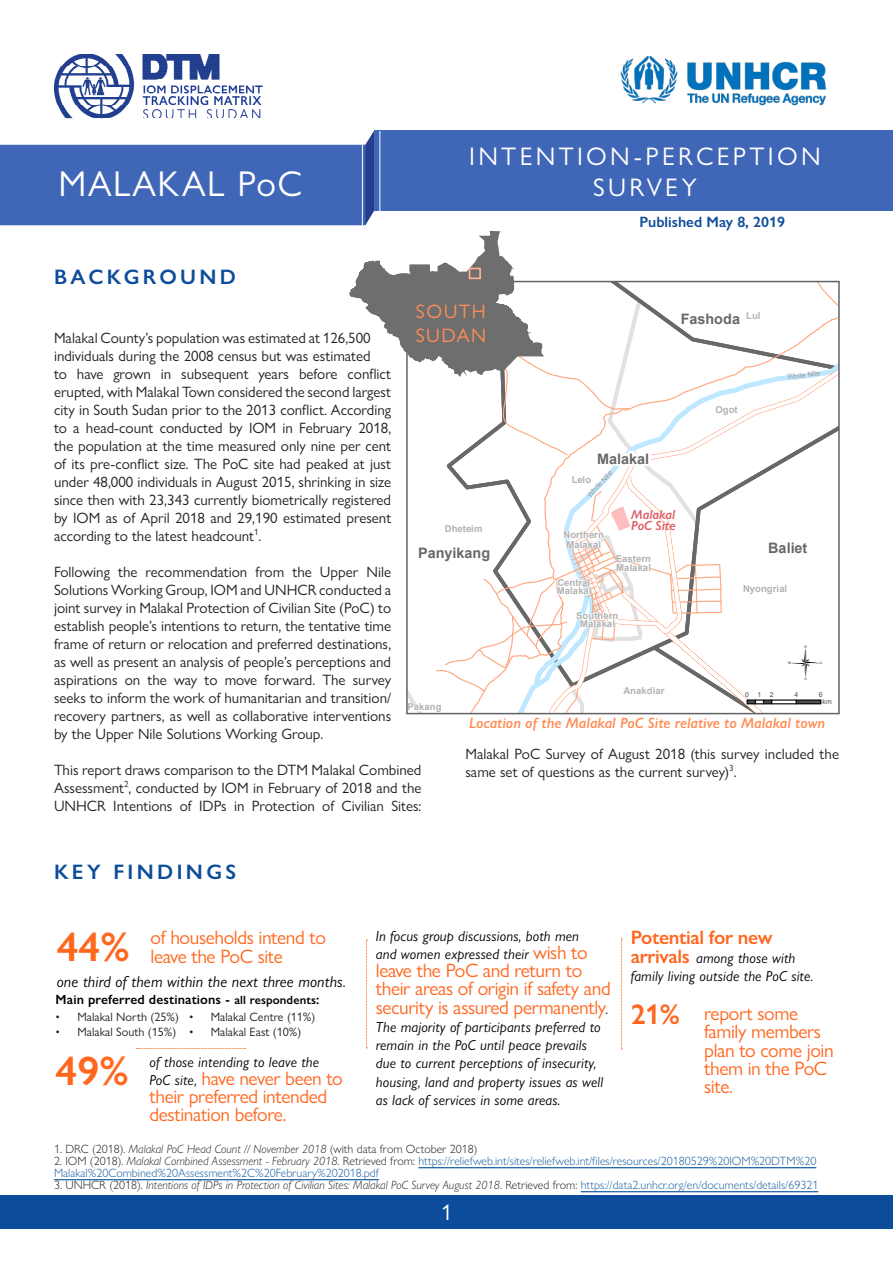
<style>
.page{position:relative;width:893px;height:1263px;background:#fff}
.page>*{position:absolute;margin:0;border:0;box-sizing:border-box;transform-origin:0 0}
.t1{font:43.2px "ESRI North";color:#000}
.t2{font:600 41.25px "Gill Sans Nova";color:#ff671f}
.t3{font:36px "Gill Sans Nova";letter-spacing:.04em;color:#fff}
.t4{font:25.5px/30.6px "Gill Sans Nova";letter-spacing:.13em;color:#fff;text-align:center}
.t5{font:22.5px "Gill Sans Nova";color:#fff}
.t6{font:600 21px "Gill Sans Nova";letter-spacing:.16em;color:#0d4c9b}
.t7{font:19.5px/18.1px "Gill Sans Nova";letter-spacing:-.02em;color:#ff671f}
.t8{font:600 19.5px "Gill Sans Nova";letter-spacing:-.02em;color:#ff671f}
.t9{font:19.5px/24px "Gill Sans Nova";letter-spacing:.075em;color:#ff8d57}
.t10{font:italic 15.75px "Gill Sans Nova";letter-spacing:.01em;color:#000}
.t11{font:15px/18px "Gill Sans Nova";color:#231f20}
.t12{font:italic 600 15px "Gill Sans Nova";color:#ff8d57}
.t13{font:600 15px "Gill Sans Nova";color:#0d4c9b}
.t14{font:italic 14.55px/18.1px "Gill Sans Nova";letter-spacing:.01em;color:#000}
.t15{font:700 14.4px "Arial";letter-spacing:.005em;color:#686868}
.t16{font:600 13.35px "Gill Sans Nova";letter-spacing:.01em;color:#000}
.t17{font:italic 600 13.2px/10.6px "Gill Sans Nova";color:#dd5c64}
.t18{font:12.15px "Gill Sans Nova";color:#231f20}
.t19{font:300 12px/12px "Gill Sans Nova";color:#175d9e}
.t20{font:italic 300 12px "Gill Sans Nova";color:#231f20}
.t21{font:300 12px "Gill Sans Nova";color:#231f20}
.t22{font:700 9.45px/9.4px "Arial";letter-spacing:.005em;color:#b2b2b2}
.t23{font:7.2px "Arial";color:#9c9c9c}
.t24{font:6.9px/6.9px "Arial";color:#4e4e4e}
.s1{font-weight:600;font-size:41.25px}
.s2{font-size:12px}
.s3{font-style:italic;font-size:14.55px;color:#000}
.s4{font-style:normal;font-size:19.5px;color:#ff671f}
.s5{font-weight:600;font-style:normal;font-size:19.5px;color:#ff671f}
.s6{font-weight:600;font-size:28.5px}
.s7{font-style:italic}
.s8{color:#231f20}
.s9{font-style:italic;color:#231f20}
.s10{font-style:normal}
.s11{font-style:normal;color:#175d9e}
</style>
<div class="page">
<div style="left:0;top:1195px;width:893px;height:34px;background:#0d4c9b"></div>
<div style="left:374px;top:130px;width:519px;height:80px;background:#4066b8"></div>
<img style="left:54px;top:54px;width:209px;height:65px">
<svg style="left:366px;top:940px;width:2px;height:108px"></svg>
<svg style="left:621px;top:938px;width:1px;height:112px"></svg>
<svg style="left:0;top:131px;width:839px;height:583px"></svg>
<div style="left:469px;top:268px;width:12px;height:11px;border:2px solid #ffb38f"></div>
<hr style="left:418px;top:1167px;width:398px;height:1px;background:#175d9e">
<hr style="left:54px;top:1179px;width:325px;height:1px;background:#175d9e">
<hr style="left:581px;top:1191px;width:237px;height:1px;background:#175d9e">
<img style="left:620px;top:56px;width:207px;height:50px">
<svg style="left:137px;top:1048px;width:108px;height:1px"></svg>
<h3 class="t3" style="left:59px;top:162px;width:245px">MALAKAL PoC</h3>
<h3 class="t6" style="left:54px;top:264px;width:184px">BACKGROUND</h3>
<h3 class="t4" style="left:469px;top:141px;width:353px">INTENTION-PERCEPTION<br>SURVEY</h3>
<p class="t13" style="left:639px;top:213px;width:147px">Published May 8, 2019</p>
<h3 class="t9" style="left:416px;top:299px;width:72px">SOUTH<br>SUDAN</h3>
<p class="t22" style="left:746px;top:311px;width:16px">Lul</p>
<p class="t15" style="left:681px;top:308px;width:61px">Fashoda</p>
<p class="t11" style="left:54px;top:329px;width:339px">Malakal County’s population was estimated at 126,500 individuals during the 2008 census but was estimated<br>to have grown in subsequent years before conflict erupted, with Malakal Town considered the second largest city in South Sudan prior to the 2013 conflict. According to a head-count conducted by IOM in February 2018, the population at the time measured only nine per cent of its pre-conflict size. The PoC site had peaked at just under 48,000 individuals in August 2015, shrinking in size since then with 23,343 currently biometrically registered by IOM as of April 2018 and 29,190 estimated present according to the latest headcount<sup>1</sup>.</p>
<p class="t11" style="left:54px;top:563px;width:339px;text-align:justify">Following the recommendation from the Upper Nile Solutions Working Group, IOM and UNHCR conducted a joint survey in Malakal Protection of Civilian Site (PoC) to establish people’s intentions to return, the tentative time frame of return or relocation and preferred destinations, as well as present an analysis of people’s perceptions and aspirations on the way to move forward. The survey seeks to inform the work of humanitarian and transition/ recovery partners, as well as collaborative interventions by the Upper Nile Solutions Working Group.</p>
<p class="t11" style="left:54px;top:761px;width:369px;text-align:justify">This report draws comparison to the DTM Malakal Combined Assessment<sup>2</sup>, conducted by IOM in February of 2018 and the UNHCR Intentions of IDPs in Protection of Civilian Sites:</p>
<p class="t23" style="left:787px;top:372px;width:34px;rotate:-7deg">White Nile</p>
<p class="t22" style="left:716px;top:405px;width:24px">Ogot</p>
<p class="t15" style="left:597px;top:448px;width:54px">Malakal</p>
<p class="t23" style="left:585px;top:492px;width:34px;rotate:-47deg">White Nile</p>
<p class="t22" style="left:572px;top:475px;width:21px">Lelo</p>
<p class="t17" style="left:631px;top:509px;width:46px">Malakal<br>PoC Site</p>
<p class="t22" style="left:445px;top:524px;width:39px">Dheteim</p>
<p class="t22" style="left:563px;top:530px;width:42px;text-align:center">Northern<br>Malakal</p>
<p class="t15" style="left:768px;top:538px;width:41px">Baliet</p>
<p class="t15" style="left:418px;top:543px;width:74px">Panyikang</p>
<p class="t22" style="left:616px;top:554px;width:37px">Eastern<br>Malakal</p>
<p class="t22" style="left:557px;top:578px;width:36px;line-height:8.4px">Central<br>Malakal</p>
<p class="t22" style="left:580px;top:619px;width:36px">Malakal</p>
<p class="t22" style="left:743px;top:584px;width:46px">Nyongrial</p>
<p class="t22" style="left:576px;top:611px;width:44px">Southern</p>
<h1 class="t1" style="left:788px;top:640px;width:36px">¶</h1>
<p class="t24" style="left:794px;top:691px;width:5px">4</p>
<p class="t24" style="left:823px;top:691px;width:11px;text-indent:-4px">6 km</p>
<p class="t22" style="left:623px;top:686px;width:43px">Anakdiar</p>
<p class="t24" style="left:745px;top:691px;width:30px">012</p>
<p class="t22" style="left:407px;top:702px;width:36px">Pakang</p>
<p class="t12" style="left:469px;top:713px;width:358px">Location of the Malakal PoC Site relative to Malakal town</p>
<p class="t11" style="left:465px;top:744px;width:375px">Malakal PoC Survey of August 2018 (this survey included the same set of questions as the current survey)<sup>3</sup>.</p>
<h3 class="t6" style="left:54px;top:859px;width:184px">KEY FINDINGS</h3>
<h3 class="t7" style="left:151px;top:928px;width:177px;text-indent:-94px"><span class="s1">44%</span> of households intend to leave the PoC site</h3>
<p class="t10" style="left:57px;top:972px;width:291px">one third of them within the next three months.</p>
<p class="t16" style="left:56px;top:991px;width:265px">Main preferred destinations - <span class="s2">all respondents</span>:</p>
<p class="t18" style="left:189px;top:1009px;width:128px">• Malakal Centre (11%)</p>
<p class="t18" style="left:189px;top:1024px;width:114px">• Malakal East (10%)</p>
<p class="t18" style="left:56px;top:1009px;width:125px">• Malakal North (25%)</p>
<p class="t18" style="left:56px;top:1024px;width:122px">• Malakal South (15%)</p>
<h2 class="t2" style="left:56px;top:1046px;width:75px">49%</h2>
<p class="t14" style="left:149px;top:1052px;width:171px">of those intending to leave the</p>
<h3 class="t7" style="left:149px;top:1069px;width:195px"><span class="s3">PoC site,</span> have never been to their preferred intended destination before.</h3>
<p class="t14" style="left:376px;top:926px;width:213px">In focus group discussions, both men and women expressed their <span class="s4">wish to</span></p>
<h3 class="t7" style="left:376px;top:961px;width:236px">leave the PoC and return to their areas of origin if safety and security is assured permanently<span class="s3">.</span></h3>
<p class="t14" style="left:376px;top:1018px;width:229px">The majority of participants preferred to remain in the PoC until peace prevails due to current perceptions of insecurity, housing, land and property issues as well as lack of services in some areas.</p>
<h3 class="t8" style="left:631px;top:926px;width:143px">Potential for new</h3>
<p class="t14" style="left:631px;top:948px;width:184px"><span class="s5">arrivals</span> among those with family living outside the PoC site.</p>
<h3 class="t7" style="left:704px;top:1004px;width:131px;text-indent:-73px"><span class="s6">21%</span> report some family members plan to come join them in the PoC site.</h3>
<p class="t21" style="left:54px;top:1142px;width:425px">1. DRC (2018). <span class="s7">Malakal PoC Head Count // November 2018</span> (with data from October 2018)</p>
<p class="t19" style="left:54px;top:1155px;width:764px"><span class="s8">2. IOM (2018).</span> <span class="s9">Malakal Combined Assessment - February 2018</span><span class="s8">. Retrieved from:</span> https://reliefweb.int/sites/reliefweb.int/files/resources/20180529%20IOM%20DTM%20<br>Malakal%20Combined%20Assessment%2C%20February%202018.pdf</p>
<p class="t20" style="left:54px;top:1178px;width:766px"><span class="s10">3. UNHCR (2018).</span> Intentions of IDPs in Protection of Civilian Sites: Malakal PoC Survey August 2018<span class="s10">. Retrieved from:</span> <span class="s11">https://data2.unhcr.org/en/documents/details/69321</span></p>
<h3 class="t5" style="left:441px;top:1199px;width:13px">1</h3>
</div>
